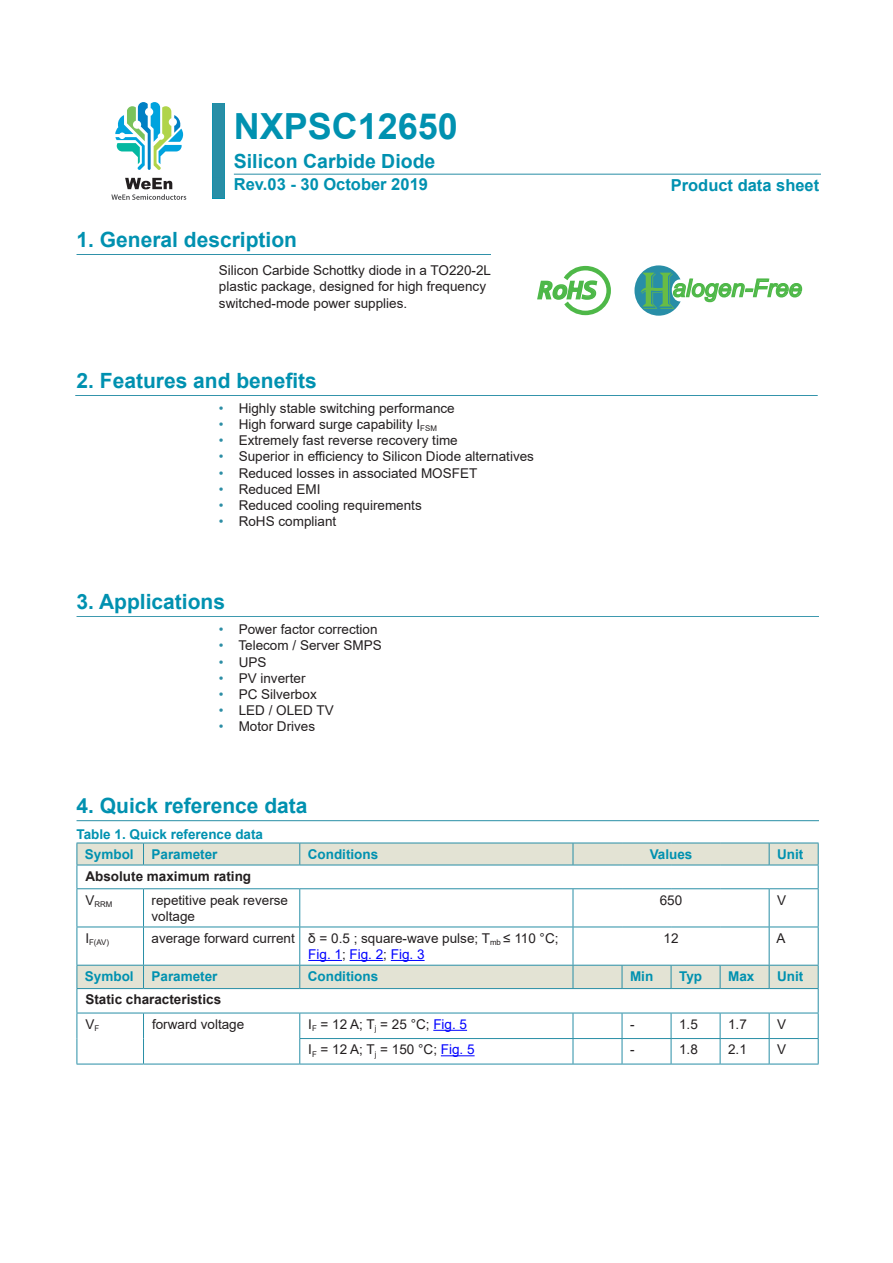
<style>
.page{position:relative;width:893px;height:1263px;background:#fff}
.page>*{position:absolute;margin:0;border:0;box-sizing:border-box;transform-origin:0 0}
.t1{font:700 36px "Arial";color:#0091b0}
.t2{font:italic 700 27px "Consolas";color:#4eb848}
.t3{font:italic 24px "Arial";color:#4eb848}
.DS1{font:700 21px "Arial";color:#0091b0}
.t4{font:700 19.5px "Arial";color:#0091b0}
.t5{font:700 16.5px "Arial";color:#0091b0}
.t6{font:13.5px/16.2px "Arial";color:#231f20}
.t7{font:700 13.5px "Arial";color:#0091b0}
.t8{font:700 13.5px "Arial";color:#231f20}
.t9{font:13.5px "Arial";color:#00f}
.t10{font:7.8px "Arial";color:#231f20}
.s1{font-family:"Algerian";font-weight:400;font-style:normal;font-size:54px;color:#68bc45}
.s2{color:#2d8ea5}
.s3{color:#231f20}
.s4{color:#00f}
</style>
<div class="page">
<hr style="left:77px;top:254px;width:414px;height:1px;background:#288ea6">
<svg style="left:111px;top:178px;width:75px;height:22px"></svg>
<svg style="left:115px;top:102px;width:68px;height:68px"></svg>
<div style="left:219px;top:103px;width:6px;height:74px;background:#288ea6"></div>
<div style="left:213px;top:103px;width:6px;height:74px;background:#288ea6"></div>
<div style="left:213px;top:177px;width:6px;height:21px;background:#288ea6"></div>
<div style="left:219px;top:177px;width:6px;height:21px;background:#288ea6"></div>
<hr style="left:234px;top:174px;width:587px;height:1px;background:#288ea6">
<hr style="left:75px;top:395px;width:743px;height:1px;background:#288ea6">
<hr style="left:77px;top:616px;width:742px;height:1px;background:#288ea6">
<hr style="left:77px;top:889px;width:1px;height:37px;background:#288ea6">
<hr style="left:143px;top:889px;width:1px;height:37px;background:#288ea6">
<hr style="left:299px;top:889px;width:1px;height:37px;background:#288ea6">
<hr style="left:573px;top:889px;width:1px;height:37px;background:#288ea6">
<hr style="left:769px;top:889px;width:1px;height:37px;background:#288ea6">
<hr style="left:818px;top:889px;width:1px;height:37px;background:#288ea6">
<hr style="left:77px;top:926px;width:67px;height:1px;background:#288ea6">
<hr style="left:77px;top:927px;width:1px;height:38px;background:#288ea6">
<hr style="left:144px;top:926px;width:156px;height:1px;background:#288ea6">
<hr style="left:143px;top:927px;width:1px;height:38px;background:#288ea6">
<hr style="left:300px;top:926px;width:273px;height:1px;background:#288ea6">
<hr style="left:299px;top:927px;width:1px;height:38px;background:#288ea6">
<hr style="left:573px;top:926px;width:49px;height:1px;background:#288ea6">
<hr style="left:573px;top:927px;width:1px;height:38px;background:#288ea6">
<hr style="left:622px;top:926px;width:49px;height:1px;background:#288ea6">
<hr style="left:671px;top:926px;width:49px;height:1px;background:#288ea6">
<hr style="left:720px;top:926px;width:49px;height:1px;background:#288ea6">
<hr style="left:769px;top:926px;width:50px;height:1px;background:#288ea6">
<hr style="left:769px;top:927px;width:1px;height:38px;background:#288ea6">
<hr style="left:818px;top:927px;width:1px;height:38px;background:#288ea6">
<svg style="left:77px;top:843px;width:742px;height:45px"></svg>
<hr style="left:77px;top:865px;width:67px;height:1px;background:#288ea6">
<hr style="left:144px;top:865px;width:156px;height:1px;background:#288ea6">
<hr style="left:300px;top:865px;width:273px;height:1px;background:#288ea6">
<hr style="left:573px;top:865px;width:49px;height:1px;background:#288ea6">
<hr style="left:622px;top:865px;width:49px;height:1px;background:#288ea6">
<hr style="left:671px;top:865px;width:49px;height:1px;background:#288ea6">
<hr style="left:720px;top:865px;width:49px;height:1px;background:#288ea6">
<hr style="left:769px;top:865px;width:50px;height:1px;background:#288ea6">
<hr style="left:77px;top:888px;width:67px;height:1px;background:#288ea6">
<hr style="left:144px;top:888px;width:156px;height:1px;background:#288ea6">
<hr style="left:300px;top:888px;width:273px;height:1px;background:#288ea6">
<hr style="left:573px;top:888px;width:49px;height:1px;background:#288ea6">
<hr style="left:622px;top:888px;width:49px;height:1px;background:#288ea6">
<hr style="left:671px;top:888px;width:49px;height:1px;background:#288ea6">
<hr style="left:720px;top:888px;width:49px;height:1px;background:#288ea6">
<hr style="left:769px;top:888px;width:50px;height:1px;background:#288ea6">
<svg style="left:77px;top:965px;width:742px;height:99px"></svg>
<hr style="left:77px;top:1064px;width:67px;height:1px;background:#288ea6">
<hr style="left:144px;top:1064px;width:156px;height:1px;background:#288ea6">
<hr style="left:300px;top:1064px;width:273px;height:1px;background:#288ea6">
<hr style="left:573px;top:1064px;width:49px;height:1px;background:#288ea6">
<hr style="left:622px;top:1064px;width:49px;height:1px;background:#288ea6">
<hr style="left:671px;top:1064px;width:49px;height:1px;background:#288ea6">
<hr style="left:720px;top:1064px;width:49px;height:1px;background:#288ea6">
<hr style="left:769px;top:1064px;width:50px;height:1px;background:#288ea6">
<hr style="left:308px;top:960px;width:34px;height:1px;background:#00f">
<hr style="left:350px;top:960px;width:33px;height:1px;background:#00f">
<hr style="left:391px;top:960px;width:34px;height:1px;background:#00f">
<hr style="left:433px;top:1030px;width:34px;height:1px;background:#00f">
<hr style="left:441px;top:1055px;width:34px;height:1px;background:#00f">
<svg style="left:537px;top:265px;width:74px;height:51px"></svg>
<svg style="left:634px;top:265px;width:169px;height:51px"></svg>
<hr style="left:77px;top:820px;width:742px;height:1px;background:#288ea6">
<p class="t1" style="left:234px;top:101px;width:226px">NXPSC12650</p>
<p class="t4" style="left:234px;top:147px;width:203px">Silicon Carbide Diode</p>
<p class="t5" style="left:234px;top:173px;width:196px">Rev.03 - 30 October 2019</p>
<p class="t5" style="left:671px;top:173px;width:150px">Product data sheet</p>
<p class="DS1" style="left:77px;top:224px;width:222px">1. General description</p>
<p class="t6" style="left:219px;top:262px;width:274px">Silicon Carbide Schottky diode in a TO220-2L plastic package, designed for high frequency switched-mode power supplies.</p>
<p class="DS1" style="left:77px;top:366px;width:242px">2. Features and benefits</p>
<p class="t2" style="left:538px;top:270px;width:138px">RoHS <span class="s1">h</span></p>
<p class="t3" style="left:673px;top:273px;width:131px">alogen-Free</p>
<p class="t6" style="left:219px;top:400px;width:237px"><span class="s2">•</span> Highly stable switching performance</p>
<p class="t6" style="left:219px;top:416px;width:219px"><span class="s2">•</span> High forward surge capability I<sub>FSM</sub></p>
<p class="t6" style="left:219px;top:432px;width:240px"><span class="s2">•</span> Extremely fast reverse recovery time</p>
<p class="t6" style="left:219px;top:448px;width:317px"><span class="s2">•</span> Superior in efficiency to Silicon Diode alternatives</p>
<p class="t6" style="left:219px;top:465px;width:260px"><span class="s2">•</span> Reduced losses in associated MOSFET</p>
<p class="t6" style="left:219px;top:481px;width:103px"><span class="s2">•</span> Reduced EMI</p>
<p class="t6" style="left:219px;top:497px;width:204px"><span class="s2">•</span> Reduced cooling requirements</p>
<p class="t6" style="left:219px;top:513px;width:119px"><span class="s2">•</span> RoHS compliant</p>
<p class="DS1" style="left:77px;top:587px;width:150px">3. Applications</p>
<p class="t6" style="left:219px;top:621px;width:160px"><span class="s2">•</span> Power factor correction</p>
<p class="t6" style="left:219px;top:637px;width:164px"><span class="s2">•</span> Telecom / Server SMPS</p>
<p class="t6" style="left:219px;top:654px;width:49px"><span class="s2">•</span> UPS</p>
<p class="t6" style="left:219px;top:670px;width:88px"><span class="s2">•</span> PV inverter</p>
<p class="t6" style="left:219px;top:686px;width:99px"><span class="s2">•</span> PC Silverbox</p>
<p class="t6" style="left:219px;top:702px;width:116px"><span class="s2">•</span> LED / OLED TV</p>
<p class="t6" style="left:219px;top:718px;width:98px"><span class="s2">•</span> Motor Drives</p>
<p class="DS1" style="left:77px;top:790px;width:233px">4. Quick reference data</p>
<p class="t7" style="left:77px;top:824px;width:188px">Table 1. Quick reference data</p>
<p class="t7" style="left:85px;top:844px;width:50px">Symbol</p>
<p class="t7" style="left:152px;top:844px;width:68px">Parameter</p>
<p class="t7" style="left:308px;top:844px;width:72px">Conditions</p>
<p class="t7" style="left:650px;top:844px;width:44px">Values</p>
<p class="t7" style="left:777px;top:844px;width:28px">Unit</p>
<p class="t8" style="left:85px;top:866px;width:167px">Absolute maximum rating</p>
<p class="t10" style="left:85px;top:899px;width:28px"><sup>V</sup>RRM</p>
<p class="t6" style="left:152px;top:892px;width:138px">repetitive peak reverse</p>
<p class="t6" style="left:152px;top:908px;width:45px">voltage</p>
<p class="t6" style="left:660px;top:892px;width:24px">650</p>
<p class="t6" style="left:777px;top:892px;width:11px">V</p>
<p class="t10" style="left:85px;top:937px;width:25px"><sup>I</sup>F(AV)</p>
<p class="t6" style="left:152px;top:930px;width:145px">average forward current</p>
<p class="t6" style="left:308px;top:930px;width:252px">δ = 0.5 ; square-wave pulse; T<sub>mb</sub> ≤ 110 °C;</p>
<p class="t9" style="left:308px;top:945px;width:118px">Fig. 1<span class="s3">;</span> Fig. 2<span class="s3">;</span> Fig. 3</p>
<p class="t6" style="left:664px;top:930px;width:17px">12</p>
<p class="t6" style="left:776px;top:930px;width:11px">A</p>
<p class="t7" style="left:85px;top:967px;width:50px">Symbol</p>
<p class="t7" style="left:152px;top:967px;width:68px">Parameter</p>
<p class="t7" style="left:308px;top:967px;width:72px">Conditions</p>
<p class="t7" style="left:630px;top:967px;width:25px">Min</p>
<p class="t7" style="left:679px;top:967px;width:25px">Typ</p>
<p class="t7" style="left:728px;top:967px;width:28px">Max</p>
<p class="t7" style="left:777px;top:967px;width:28px">Unit</p>
<p class="t8" style="left:85px;top:990px;width:137px">Static characteristics</p>
<p class="t6" style="left:85px;top:1016px;width:15px">V<sub>F</sub></p>
<p class="t6" style="left:152px;top:1016px;width:94px">forward voltage</p>
<p class="t6" style="left:308px;top:1016px;width:160px">I<sub>F</sub> = 12 A; T<sub>j</sub> = 25 °C; <span class="s4">Fig. 5</span></p>
<p class="t6" style="left:630px;top:1016px;width:6px">-</p>
<p class="t6" style="left:679px;top:1016px;width:20px">1.5</p>
<p class="t6" style="left:728px;top:1016px;width:20px">1.7</p>
<p class="t6" style="left:777px;top:1016px;width:11px">V</p>
<p class="t6" style="left:308px;top:1041px;width:168px">I<sub>F</sub> = 12 A; T<sub>j</sub> = 150 °C; <span class="s4">Fig. 5</span></p>
<p class="t6" style="left:630px;top:1041px;width:6px">-</p>
<p class="t6" style="left:679px;top:1041px;width:20px">1.8</p>
<p class="t6" style="left:728px;top:1041px;width:20px">2.1</p>
<p class="t6" style="left:777px;top:1041px;width:11px">V</p>
</div>
